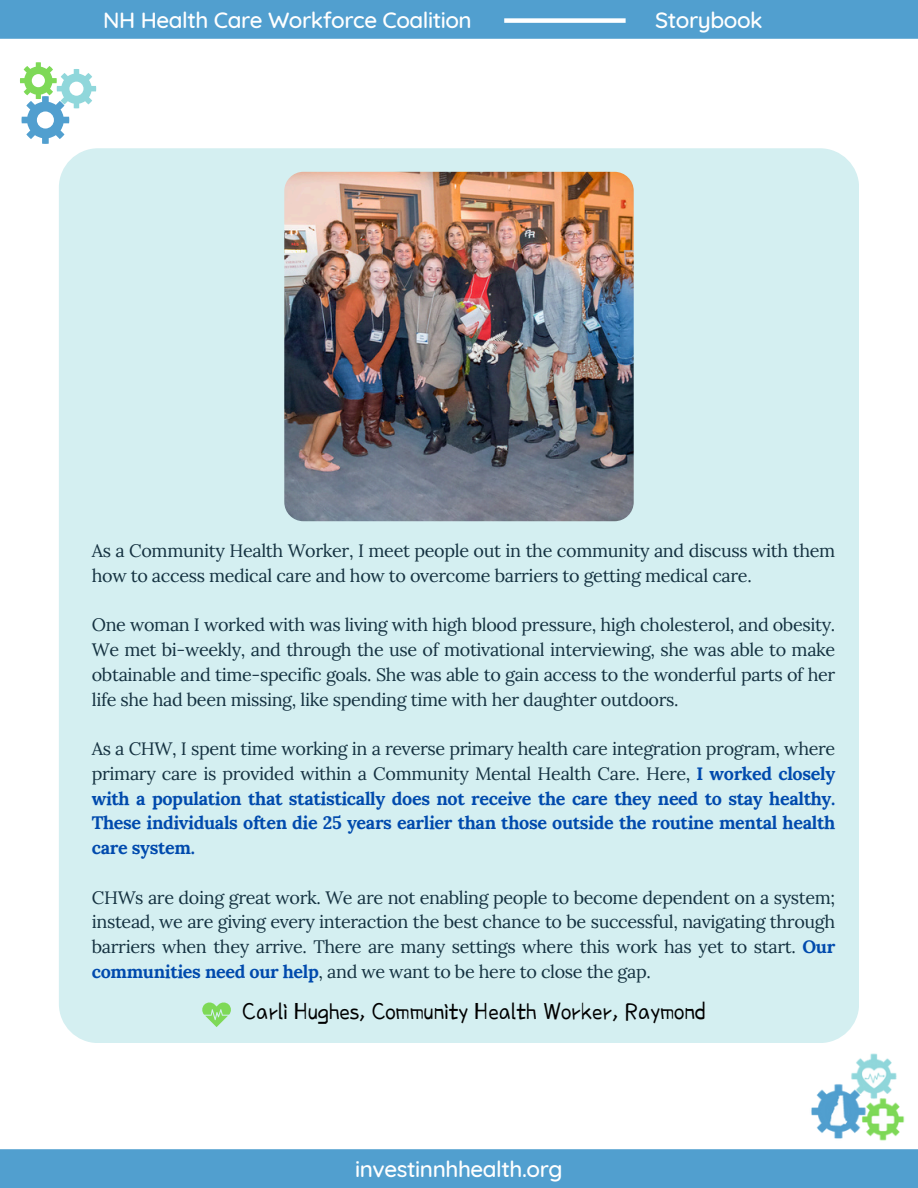
<style>
.page{position:relative;width:918px;height:1188px;background:#fff}
.page>*{position:absolute;margin:0;border:0;box-sizing:border-box;transform-origin:0 0}
.t1{font:25.8px "Poor Story";color:#000}
.t2{font:500 22.5px "Quicksand";letter-spacing:-.02em;color:#fff}
.t3{font:18px/24.8px "Lora";letter-spacing:-.02em;color:#143140;text-align:justify}
.t4{font:700 18px/24.8px "Lora";letter-spacing:-.02em;color:#004aad;text-align:justify}
.s1{font-weight:400;color:#143140}
.s2{font-weight:700;color:#004aad}
</style>
<div class="page">
<div style="left:0;top:1149px;width:918px;height:39px;background:#519fcf"></div>
<div style="left:59px;top:148px;width:800px;height:894px;background:#d4eff1;border-radius:39px"></div>
<div style="left:0;top:0;width:918px;height:39px;background:#519fcf"></div>
<div style="left:504px;top:18px;width:122px;height:5px;background:#fff"></div>
<svg style="left:202px;top:1002px;width:29px;height:25px"></svg>
<svg style="left:20px;top:62px;width:76px;height:82px"></svg>
<img style="left:811px;top:1053px;width:94px;height:88px">
<img style="left:284px;top:172px;width:350px;height:349px;border-radius:19px">
<p class="t2" style="left:103px;top:5px;width:370px">NH Health Care Workforce Coalition</p>
<p class="t2" style="left:655px;top:5px;width:109px">Storybook</p>
<p class="t3" style="left:92px;top:538px;width:745px">As a Community Health Worker, I meet people out in the community and discuss with them how to access medical care and how to overcome barriers to getting medical care.</p>
<p class="t3" style="left:92px;top:612px;width:745px">One woman I worked with was living with high blood pressure, high cholesterol, and obesity.<br>We met bi-weekly, and through the use of motivational interviewing, she was able to make obtainable and time-specific goals. She was able to gain access to the wonderful parts of her life she had been missing, like spending time with her daughter outdoors.</p>
<p class="t4" style="left:92px;top:736px;width:745px"><span class="s1">As a CHW, I spent time working in a reverse primary health care integration program, where primary care is provided within a Community Mental Health Care. Here,</span> I worked closely with a population that statistically does not receive the care they need to stay healthy.<br>These individuals often die 25 years earlier than those outside the routine mental health care system.</p>
<h1 class="t3" style="left:92px;top:885px;width:745px">CHWs are doing great work. We are not enabling people to become dependent on a system; instead, we are giving every interaction the best chance to be successful, navigating through barriers when they arrive. There are many settings where this work has yet to start. <span class="s2">Our communities need our help</span>, and we want to be here to close the gap.</h1>
<p class="t1" style="left:243px;top:998px;width:465px">Carli Hughes, Community Health Worker, Raymond</p>
<p class="t2" style="left:355px;top:1154px;width:209px">investinnhhealth.org</p>
</div>
